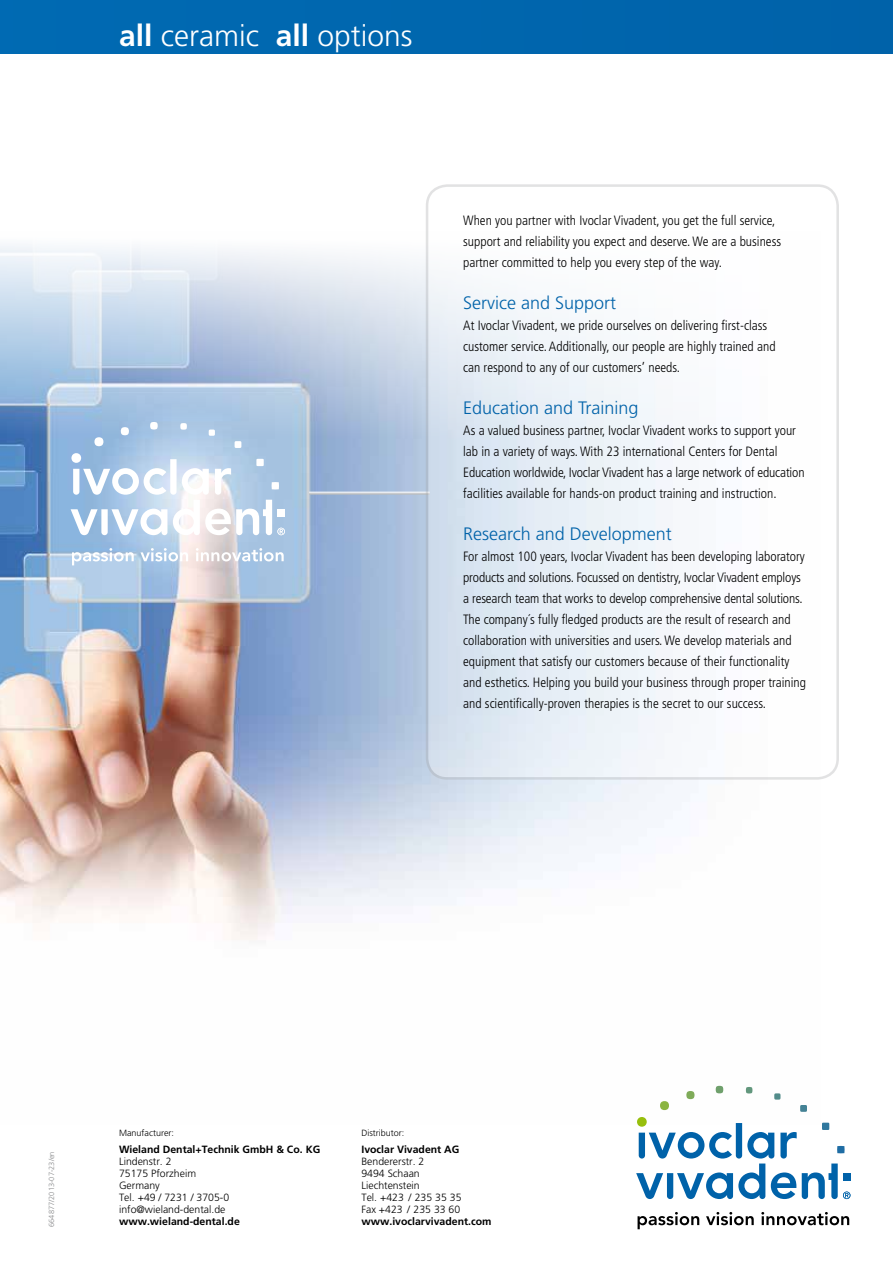
<style>
.page{position:relative;width:893px;height:1263px;background:#fff}
.page>*{position:absolute;margin:0;border:0;box-sizing:border-box;transform-origin:0 0}
.t1{font:300 30px "Frutiger";color:#fff}
.t2{font:300 18px "Frutiger";color:#0062a9}
.t3{font:300 condensed 13.5px/21px "Frutiger";color:#000}
.t4{font:300 10.5px/12px "Frutiger";color:#000}
.t5{font:700 10.5px "Frutiger";color:#000}
.t6{font:300 9px "Frutiger";color:#000}
.t7{font:300 7.5px "Frutiger";color:#87888a}
.s1{font-weight:700}
</style>
<div class="page">
<img style="left:0;top:245px;width:721px;height:841px">
<svg style="left:71px;top:422px;width:214px;height:113px"></svg>
<svg style="left:72px;top:548px;width:62px;height:17px"></svg>
<svg style="left:140px;top:548px;width:48px;height:13px"></svg>
<svg style="left:196px;top:548px;width:88px;height:13px"></svg>
<hr style="left:309px;top:492px;width:121px;height:2px;background:#d3d4d5">
<hr style="left:309px;top:492px;width:121px;height:1px;background:#fff">
<hr style="left:309px;top:494px;width:121px;height:1px;background:#bbbdbe">
<svg style="left:427px;top:186px;width:411px;height:592px;fill:#f6f8fb"></svg>
<div style="left:426px;top:184px;width:413px;height:596px;border:3px solid #a5a6a8;border-radius:20px"></div>
<svg style="left:636px;top:1086px;width:214px;height:113px"></svg>
<svg style="left:638px;top:1212px;width:61px;height:17px"></svg>
<svg style="left:706px;top:1212px;width:48px;height:13px"></svg>
<svg style="left:761px;top:1212px;width:88px;height:13px"></svg>
<div style="left:0;top:0;width:893px;height:54px;background:#0066ae"></div>
<h1 class="t1" style="left:119px;top:19px;width:295px"><span class="s1">all</span> ceramic <span class="s1">all</span> options</h1>
<p class="t3" style="left:463px;top:210px;width:319px">When you partner with Ivoclar Vivadent, you get the full service, support and reliability you expect and deserve. We are a business partner committed to help you every step of the way.</p>
<h2 class="t2" style="left:463px;top:292px;width:155px">Service and Support</h2>
<p class="t3" style="left:463px;top:315px;width:314px">At Ivoclar Vivadent, we pride ourselves on delivering first-class customer service. Additionally, our people are highly trained and can respond to any of our customers’ needs.</p>
<h2 class="t2" style="left:463px;top:397px;width:177px">Education and Training</h2>
<p class="t3" style="left:463px;top:420px;width:343px">As a valued business partner, Ivoclar Vivadent works to support your lab in a variety of ways. With 23 international Centers for Dental Education worldwide, Ivoclar Vivadent has a large network of education facilities available for hands-on product training and instruction.</p>
<h2 class="t2" style="left:463px;top:523px;width:210px">Research and Development</h2>
<p class="t3" style="left:463px;top:546px;width:344px">For almost 100 years, Ivoclar Vivadent has been developing laboratory products and solutions. Focussed on dentistry, Ivoclar Vivadent employs a research team that works to develop comprehensive dental solutions.<br>The company´s fully fledged products are the result of research and collaboration with universities and users. We develop materials and equipment that satisfy our customers because of their functionality and esthetics. Helping you build your business through proper training and scientifically-proven therapies is the secret to our success.</p>
<p class="t7" style="left:47px;top:1227px;width:77px;rotate:-90deg">664877/2013-07-23/en</p>
<p class="t6" style="left:119px;top:1128px;width:56px">Manufacturer:</p>
<p class="t5" style="left:119px;top:1143px;width:203px">Wieland Dental+Technik GmbH &amp; Co. KG</p>
<p class="t4" style="left:119px;top:1155px;width:112px">Lindenstr. 2<br>75175 Pforzheim<br>Germany<br>Tel. +49 / 7231 / 3705-0 info@wieland-dental.de</p>
<p class="t5" style="left:119px;top:1215px;width:122px">www.wieland-dental.de</p>
<p class="t6" style="left:361px;top:1128px;width:45px">Distributor:</p>
<p class="t5" style="left:361px;top:1143px;width:100px">Ivoclar Vivadent AG</p>
<p class="t4" style="left:361px;top:1155px;width:102px">Bendererstr. 2<br>9494 Schaan<br>Liechtenstein<br>Tel. +423 / 235 35 35<br>Fax +423 / 235 33 60</p>
<p class="t5" style="left:361px;top:1215px;width:132px">www.ivoclarvivadent.com</p>
</div>
